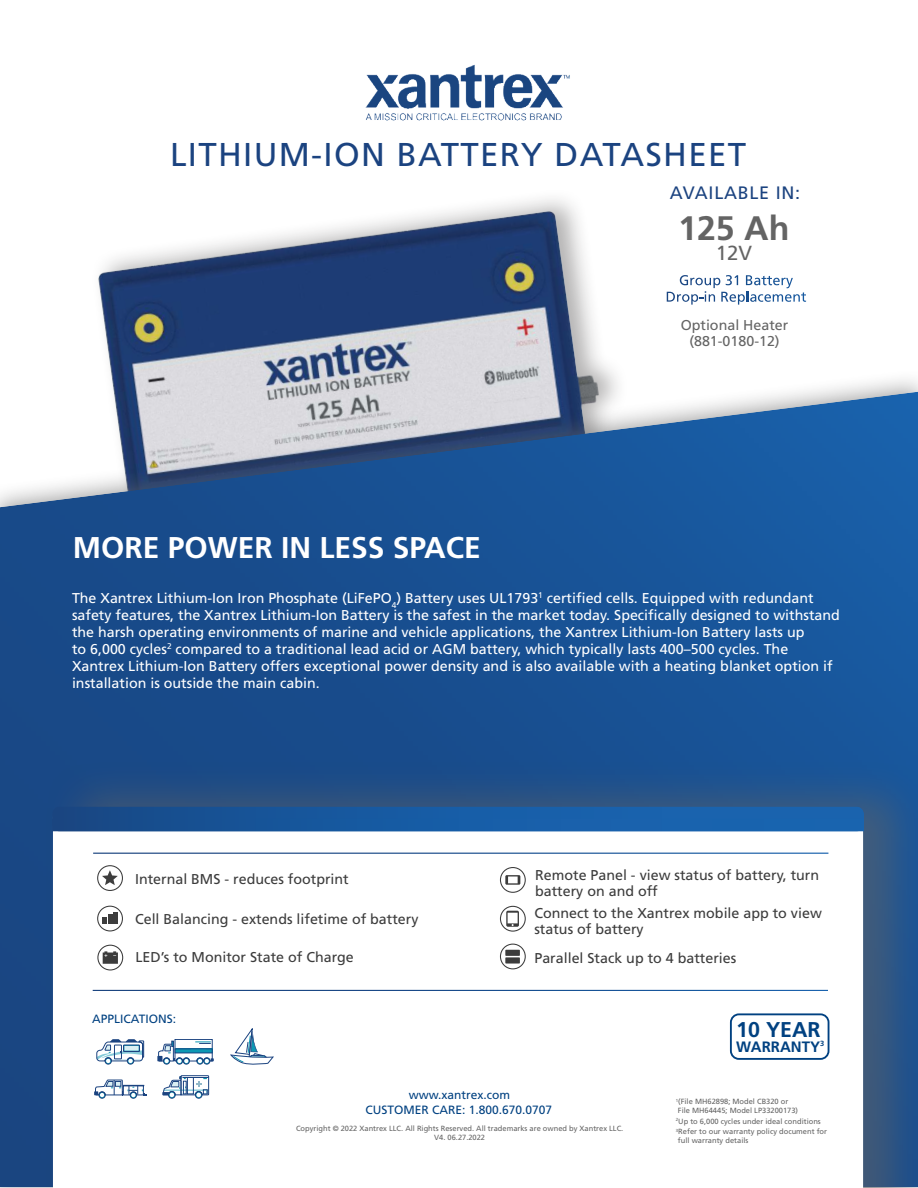
<style>
.page{position:relative;width:918px;height:1188px;background:#fff}
.page>*{position:absolute;margin:0;border:0;box-sizing:border-box;transform-origin:0 0}
.t1{font:700 33.9px "Frutiger LT Std";color:#646464}
.t2{font:33px "Frutiger LT Std";letter-spacing:.04em;color:#1b4380}
.t3{font:700 30px "Frutiger LT Std";color:#fff}
.t4{font:700 21.3px "Frutiger LT Std";color:#004181}
.t5{font:20.4px "Frutiger LT Std";color:#646464}
.t6{font:18px "Frutiger LT Std";letter-spacing:.04em;color:#1b4380}
.t7{font:700 15px "Frutiger LT Std";color:#004181}
.t8{font:14.25px/17.1px "Frutiger LT Std";color:#fff}
.t9{font:14.25px/16.5px "Frutiger LT Std";color:#3c3c3c}
.t10{font:14.25px/16.5px "Frutiger LT Std";color:#646464;text-align:center}
.t11{font:12px/15px "Frutiger LT Std";color:#004181;text-align:center}
.t12{font:7.5px/9px "Frutiger LT Std";color:#646464}
</style>
<div class="page">
<img style="left:98px;top:199px;width:512px;height:171px">
<div style="left:0;top:370px;width:918px;height:818px;background:#646464;opacity:.55"></div>
<img style="left:0;top:392px;width:918px;height:795px">
<div style="left:44px;top:760px;width:874px;height:428px;background:#646464;opacity:.55"></div>
<svg style="left:53px;top:832px;width:810px;height:356px"></svg>
<img style="left:93px;top:853px;width:735px;height:1px">
<img style="left:93px;top:990px;width:735px;height:1px">
<div style="left:730px;top:1013px;width:99px;height:47px;border:2px solid #004181;border-radius:8px"></div>
<img style="left:52px;top:806px;width:812px;height:26px">
<img style="left:52px;top:819px;width:812px;height:12px">
<svg style="left:97px;top:945px;width:26px;height:25px"></svg>
<svg style="left:97px;top:865px;width:26px;height:26px"></svg>
<svg style="left:500px;top:906px;width:26px;height:26px"></svg>
<svg style="left:500px;top:944px;width:26px;height:25px"></svg>
<svg style="left:500px;top:867px;width:26px;height:26px"></svg>
<svg style="left:97px;top:906px;width:26px;height:25px"></svg>
<svg style="left:667px;top:275px;width:139px;height:30px"></svg>
<img style="left:365px;top:64px;width:205px;height:57px">
<svg style="left:157px;top:1039px;width:57px;height:25px"></svg>
<svg style="left:231px;top:1028px;width:42px;height:37px"></svg>
<svg style="left:96px;top:1039px;width:48px;height:25px"></svg>
<div style="left:114px;top:1045px;width:8px;height:14px;border:1px solid #1b4380"></div>
<div style="left:105px;top:1057px;width:7px;height:7px;border:1px solid #1b4380;border-radius:50%"></div>
<div style="left:124px;top:1045px;width:16px;height:7px;background:#daeff3"></div>
<div style="left:124px;top:1045px;width:15px;height:6px;border:1px solid #0d98b3"></div>
<div style="left:123px;top:1045px;width:17px;height:7px;border:1px solid #1b4380"></div>
<svg style="left:94px;top:1080px;width:52px;height:19px"></svg>
<svg style="left:162px;top:1075px;width:47px;height:24px"></svg>
<h2 class="t2" style="left:170px;top:141px;width:578px">LITHIUM-ION BATTERY DATASHEET</h2>
<p class="t6" style="left:670px;top:185px;width:132px">AVAILABLE IN:</p>
<h1 class="t1" style="left:678px;top:208px;width:113px">125 Ah</h1>
<h3 class="t5" style="left:716px;top:244px;width:38px">12V</h3>
<h3 class="t3" style="left:73px;top:530px;width:409px">MORE POWER IN LESS SPACE</h3>
<p class="t10" style="left:681px;top:318px;width:109px">Optional Heater (881-0180-12)</p>
<p class="t8" style="left:72px;top:590px;width:769px">The Xantrex Lithium-Ion Iron Phosphate (LiFePO<sub>4</sub>) Battery uses UL1793<sup>1</sup> certified cells. Equipped with redundant safety features, the Xantrex Lithium-Ion Battery is the safest in the market today. Specifically designed to withstand the harsh operating environments of marine and vehicle applications, the Xantrex Lithium-Ion Battery lasts up<br>to 6,000 cycles<sup>2</sup> compared to a traditional lead acid or AGM battery, which typically lasts 400–500 cycles. The Xantrex Lithium-Ion Battery offers exceptional power density and is also available with a heating blanket option if installation is outside the main cabin.</p>
<p class="t9" style="left:135px;top:872px;width:215px">Internal BMS - reduces footprint</p>
<p class="t9" style="left:135px;top:911px;width:285px">Cell Balancing - extends lifetime of battery</p>
<p class="t9" style="left:135px;top:950px;width:220px">LED’s to Monitor State of Charge</p>
<p class="t11" style="left:92px;top:1012px;width:85px">APPLICATIONS:</p>
<p class="t9" style="left:535px;top:868px;width:286px">Remote Panel - view status of battery, turn battery on and off</p>
<p class="t9" style="left:534px;top:906px;width:289px">Connect to the Xantrex mobile app to view status of battery</p>
<p class="t9" style="left:534px;top:951px;width:203px">Parallel Stack up to 4 batteries</p>
<h3 class="t4" style="left:736px;top:1017px;width:86px">10 YEAR</h3>
<p class="t7" style="left:736px;top:1038px;width:90px">WARRANTY<sup>3</sup></p>
<p class="t11" style="left:365px;top:1088px;width:188px">www.xantrex.com<br>CUSTOMER CARE: 1.800.670.0707</p>
<p class="t12" style="left:296px;top:1125px;width:329px;text-align:center">Copyright © 2022 Xantrex LLC. All Rights Reserved. All trademarks are owned by Xantrex LLC.<br>V4. 06.27.2022</p>
<p class="t12" style="left:676px;top:1097px;width:124px"><sup>1</sup>(File MH62898; Model CB320 or<br>File MH64445; Model LP33200173)</p>
<p class="t12" style="left:676px;top:1116px;width:153px;line-height:10.5px"><sup>2</sup>Up to 6,000 cycles under ideal conditions<br><sup>3</sup>Refer to our warranty policy document for</p>
<p class="t12" style="left:678px;top:1136px;width:72px">full warranty details</p>
</div>
